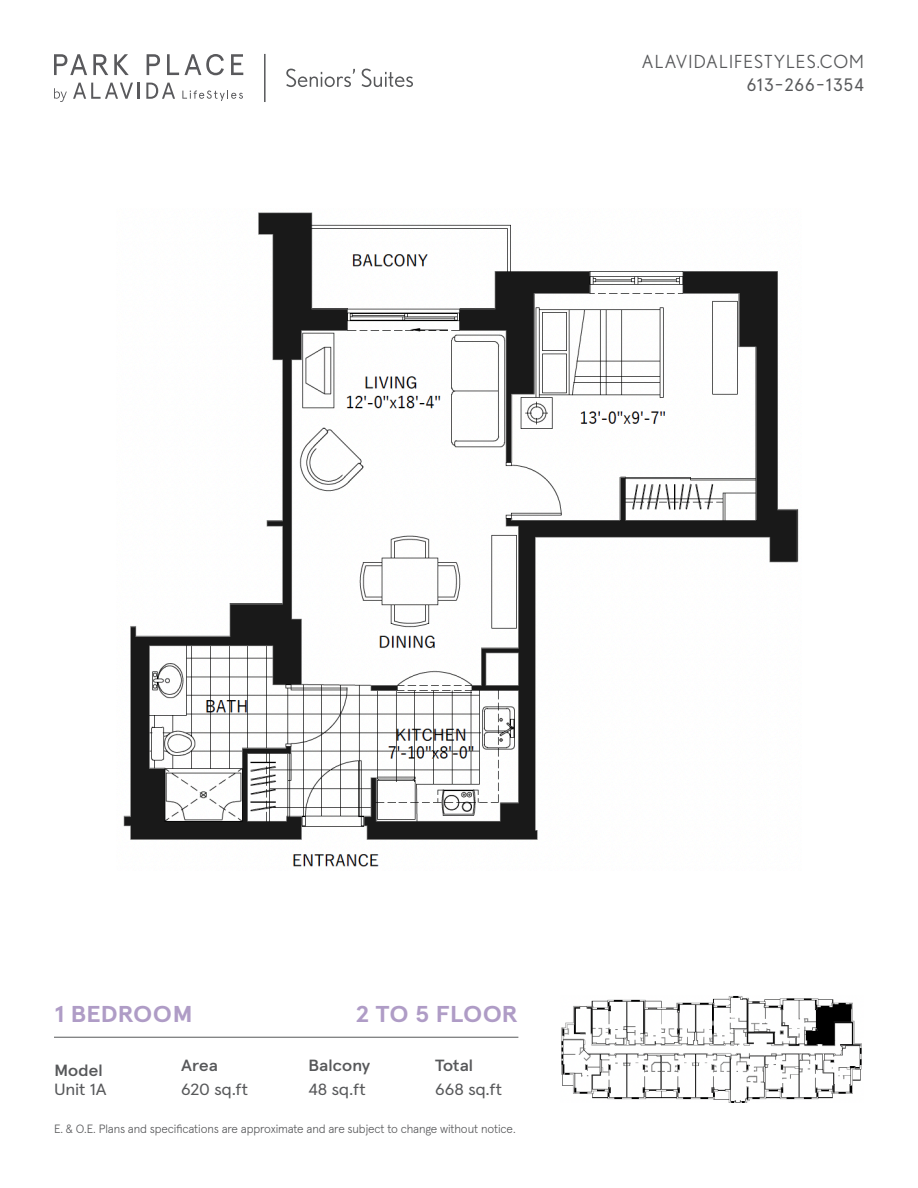
<style>
.page{position:relative;width:918px;height:1188px;background:#fff}
.page>*{position:absolute;margin:0;border:0;box-sizing:border-box;transform-origin:0 0}
.Suite_type___floor{font:700 22.95px "Apercu";letter-spacing:-.01em;color:#af9cc6;scale:1.11 1}
.t1{font:18px "Nobel";letter-spacing:.06em;color:#57585a}
.t2{font:18px "Apercu Pro";letter-spacing:.06em;color:#57585a}
.Info-body{font:16.2px "Apercu Pro";letter-spacing:-.01em;color:#57585a;scale:1.11 1}
.Info-Heading{font:500 16.2px "Apercu Pro";letter-spacing:-.025em;color:#57585a;scale:1.11 1}
.t3{font:300 12px "Apercu Pro";letter-spacing:-.01em;color:#57585a}
</style>
<div class="page">
<svg style="left:54px;top:54px;width:189px;height:21px"></svg>
<svg style="left:73px;top:83px;width:67px;height:16px"></svg>
<svg style="left:146px;top:83px;width:29px;height:16px"></svg>
<svg style="left:182px;top:90px;width:61px;height:11px"></svg>
<svg style="left:54px;top:88px;width:13px;height:14px"></svg>
<hr style="left:264px;top:54px;width:2px;height:48px;background:#57585a">
<svg style="left:286px;top:69px;width:69px;height:18px"></svg>
<svg style="left:362px;top:69px;width:51px;height:18px"></svg>
<hr style="left:54px;top:1037px;width:464px;height:1px;background:#57585a">
<img style="left:561px;top:996px;width:301px;height:106px">
<img style="left:123px;top:212px;width:676px;height:655px">
<h2 class="t1" style="left:642px;top:52px;width:224px">ALAVIDALIFESTYLES.COM</h2>
<h2 class="t2" style="left:747px;top:74px;width:119px">613-266-1354</h2>
<p class="Suite_type___floor" style="left:54px;top:1000px;width:127px">1 BEDROOM</p>
<p class="Suite_type___floor" style="left:355px;top:1000px;width:148px">2 TO 5 FLOOR</p>
<p class="Info-Heading" style="left:181px;top:1053px;width:35px">Area</p>
<p class="Info-body" style="left:181px;top:1080px;width:62px">620 sq.ft</p>
<p class="Info-Heading" style="left:308px;top:1053px;width:58px">Balcony</p>
<p class="Info-body" style="left:308px;top:1080px;width:53px">48 sq.ft</p>
<p class="Info-Heading" style="left:435px;top:1053px;width:36px">Total</p>
<p class="Info-body" style="left:435px;top:1080px;width:62px">668 sq.ft</p>
<p class="Info-Heading" style="left:54px;top:1058px;width:46px">Model</p>
<p class="Info-body" style="left:54px;top:1080px;width:49px">Unit 1A</p>
<p class="t3" style="left:54px;top:1121px;width:463px">E. &amp; O.E. Plans and specifications are approximate and are subject to change without notice.</p>
</div>
